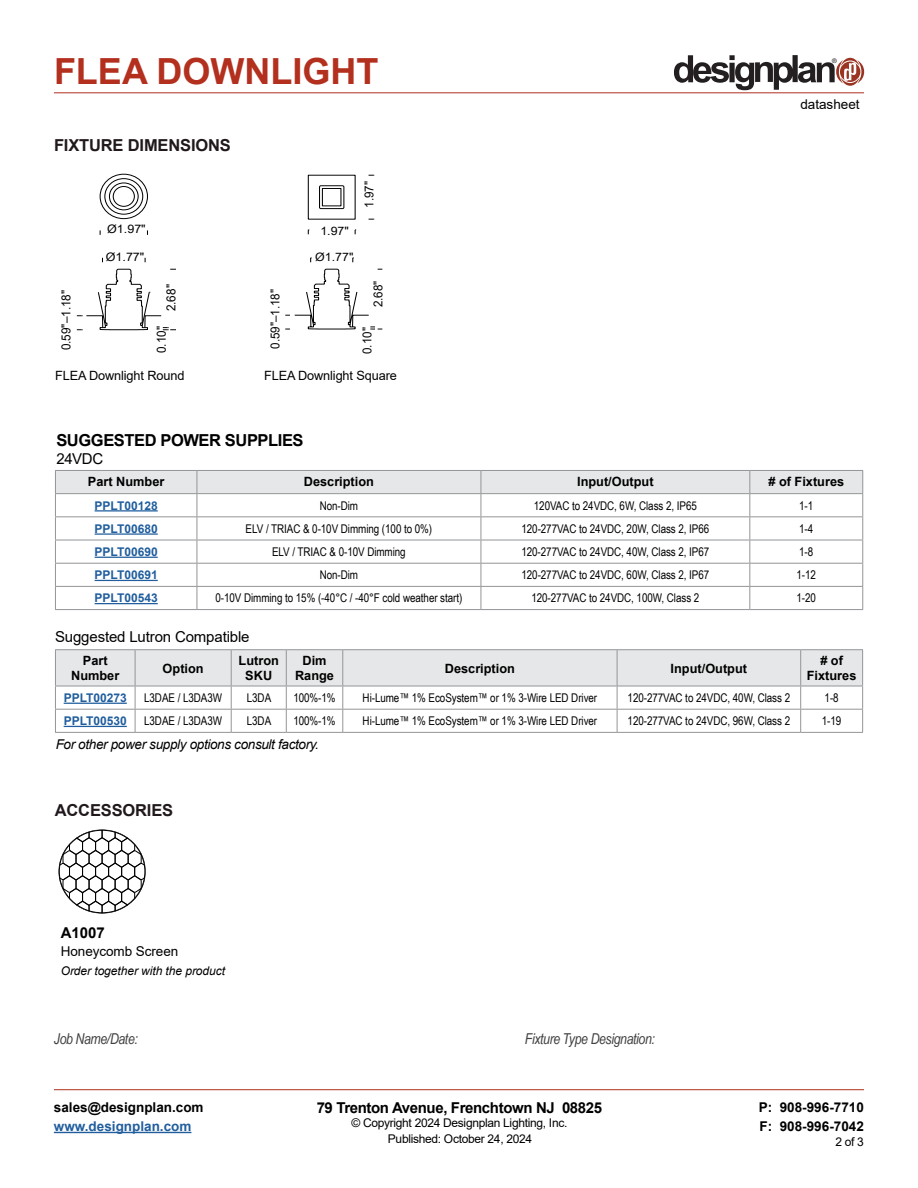
<style>
.page{position:relative;width:918px;height:1188px;background:#fff}
.page>*{position:absolute;margin:0;border:0;box-sizing:border-box;transform-origin:0 0}
.t1{font:700 36px "Arial";color:#b32f1e}
.t2{font:700 16.5px "Arial";letter-spacing:-.01em;color:#20181c}
.t3{font:700 16.5px "Arial";letter-spacing:-.025em;color:#000}
.t4{font:700 15px "Arial";letter-spacing:-.025em;color:#000}
.t5{font:italic 15px "Arial Narrow";letter-spacing:-.025em;color:#414042}
.t6{font:15px "Arial";letter-spacing:-.01em;color:#000}
.t7{font:700 13.5px/19.5px "Arial";color:#000}
.t8{font:italic 13.5px "Arial";letter-spacing:-.025em;color:#000}
.t9{font:13.5px "Arial";letter-spacing:-.005em;color:#000}
.t10{font:700 13.5px "Arial";color:#215e9e}
.t11{font:700 12.75px/15px "Arial";color:#000;text-align:center}
.t12{font:12.75px "Arial";letter-spacing:-.01em;color:#000}
.t13{font:12.45px "Arial";color:#000;scale:.94 1}
.t14{font:12px "Arial Narrow";letter-spacing:-.005em;color:#000}
.t15{font:12px "Arial";letter-spacing:-.025em;color:#000}
.t16{font:700 12px "Arial";color:#215e9e}
.t17{font:italic 12px "Arial";letter-spacing:-.005em;color:#000}
.t18{font:11.7px "Arial";color:#000;scale:1.07 1}
.t19{font:11.55px "Arial";color:#000;scale:1.07 1}
.t20{font:6.3px "Helvetica";color:#231f20}
</style>
<div class="page">
<hr style="left:54px;top:93px;width:810px;height:1px;background:#b32f1e">
<hr style="left:54px;top:1089px;width:810px;height:1px;background:#b32f1e">
<hr style="left:54px;top:1132px;width:137px;height:1px;background:#215e9e">
<svg style="left:674px;top:55px;width:190px;height:35px"></svg>
<svg style="left:77px;top:269px;width:99px;height:61px"></svg>
<svg style="left:100px;top:174px;width:48px;height:45px"></svg>
<svg style="left:319px;top:185px;width:25px;height:24px"></svg>
<div style="left:322px;top:188px;width:19px;height:18px;border:1px solid #000"></div>
<svg style="left:285px;top:269px;width:97px;height:61px"></svg>
<hr style="left:55px;top:732px;width:80px;height:1px;background:#939598">
<hr style="left:135px;top:732px;width:96px;height:1px;background:#939598">
<hr style="left:231px;top:732px;width:55px;height:1px;background:#939598">
<hr style="left:286px;top:732px;width:57px;height:1px;background:#939598">
<hr style="left:343px;top:732px;width:274px;height:1px;background:#939598">
<hr style="left:617px;top:732px;width:184px;height:1px;background:#939598">
<hr style="left:801px;top:732px;width:62px;height:1px;background:#939598">
<svg style="left:55px;top:650px;width:808px;height:82px"></svg>
<hr style="left:55px;top:649px;width:80px;height:1px;background:#939598">
<hr style="left:55px;top:650px;width:1px;height:36px;background:#939598">
<hr style="left:135px;top:649px;width:96px;height:1px;background:#939598">
<hr style="left:231px;top:649px;width:55px;height:1px;background:#939598">
<hr style="left:286px;top:649px;width:57px;height:1px;background:#939598">
<hr style="left:343px;top:649px;width:274px;height:1px;background:#939598">
<hr style="left:617px;top:649px;width:184px;height:1px;background:#939598">
<hr style="left:801px;top:649px;width:62px;height:1px;background:#939598">
<hr style="left:862px;top:650px;width:1px;height:36px;background:#939598">
<hr style="left:64px;top:703px;width:63px;height:1px;background:#215e9e">
<hr style="left:64px;top:726px;width:63px;height:1px;background:#215e9e">
<hr style="left:55px;top:609px;width:142px;height:1px;background:#939598">
<hr style="left:197px;top:609px;width:284px;height:1px;background:#939598">
<hr style="left:481px;top:609px;width:269px;height:1px;background:#939598">
<hr style="left:750px;top:609px;width:113px;height:1px;background:#939598">
<svg style="left:55px;top:470px;width:808px;height:139px"></svg>
<hr style="left:95px;top:510px;width:63px;height:2px;background:#215e9e">
<hr style="left:95px;top:533px;width:63px;height:2px;background:#215e9e">
<hr style="left:95px;top:557px;width:63px;height:1px;background:#215e9e">
<hr style="left:95px;top:580px;width:63px;height:1px;background:#215e9e">
<hr style="left:95px;top:603px;width:63px;height:1px;background:#215e9e">
<svg style="left:59px;top:830px;width:87px;height:84px"></svg>
<h1 class="t1" style="left:54px;top:46px;width:326px">FLEA DOWNLIGHT</h1>
<p class="t20" style="left:832px;top:57px;width:6px">®</p>
<h2 class="t2" style="left:54px;top:134px;width:178px">FIXTURE DIMENSIONS</h2>
<p class="t18" style="left:107px;top:221px;width:38px">Ø1.97"</p>
<p class="t18" style="left:106px;top:249px;width:38px">Ø1.77"</p>
<p class="t13" style="left:57px;top:350px;width:66px;rotate:-90deg">0.59"–1.18"</p>
<p class="t13" style="left:162px;top:311px;width:30px;rotate:-90deg">2.68"</p>
<p class="t13" style="left:153px;top:353px;width:30px;rotate:-90deg">0.10"</p>
<p class="t12" style="left:55px;top:367px;width:131px">FLEA Downlight Round</p>
<p class="t19" style="left:320px;top:223px;width:28px">1.97"</p>
<p class="t19" style="left:315px;top:249px;width:37px">Ø1.77"</p>
<p class="t13" style="left:361px;top:208px;width:30px;rotate:-90deg">1.97"</p>
<p class="t13" style="left:370px;top:307px;width:30px;rotate:-90deg">2.68"</p>
<p class="t13" style="left:267px;top:349px;width:65px;rotate:-90deg">0.59"–1.18"</p>
<p class="t12" style="left:264px;top:367px;width:134px">FLEA Downlight Square</p>
<p class="t13" style="left:358px;top:354px;width:30px;rotate:-90deg">0.10"</p>
<h2 class="t3" style="left:56px;top:429px;width:249px">SUGGESTED POWER SUPPLIES</h2>
<p class="t6" style="left:56px;top:449px;width:48px">24VDC</p>
<p class="t9" style="left:800px;top:95px;width:61px">datasheet</p>
<p class="t11" style="left:88px;top:474px;width:78px">Part Number</p>
<p class="t11" style="left:304px;top:474px;width:72px">Description</p>
<p class="t11" style="left:577px;top:474px;width:78px">Input/Output</p>
<p class="t11" style="left:768px;top:474px;width:77px"># of Fixtures</p>
<p class="t16" style="left:95px;top:497px;width:65px">PPLT00128</p>
<p class="t14" style="left:320px;top:497px;width:40px">Non-Dim</p>
<p class="t14" style="left:534px;top:497px;width:165px">120VAC to 24VDC, 6W, Class 2, IP65</p>
<p class="t14" style="left:799px;top:497px;width:16px">1-1</p>
<p class="t16" style="left:95px;top:520px;width:65px">PPLT00680</p>
<p class="t14" style="left:246px;top:520px;width:188px">ELV / TRIAC &amp; 0-10V Dimming (100 to 0%)</p>
<p class="t14" style="left:521px;top:520px;width:189px">120-277VAC to 24VDC, 20W, Class 2, IP66</p>
<p class="t14" style="left:799px;top:520px;width:16px">1-4</p>
<p class="t16" style="left:95px;top:543px;width:65px">PPLT00690</p>
<p class="t14" style="left:272px;top:543px;width:135px">ELV / TRIAC &amp; 0-10V Dimming</p>
<p class="t14" style="left:521px;top:543px;width:189px">120-277VAC to 24VDC, 40W, Class 2, IP67</p>
<p class="t14" style="left:799px;top:543px;width:16px">1-8</p>
<p class="t16" style="left:95px;top:566px;width:65px">PPLT00691</p>
<p class="t14" style="left:320px;top:566px;width:40px">Non-Dim</p>
<p class="t14" style="left:521px;top:566px;width:189px">120-277VAC to 24VDC, 60W, Class 2, IP67</p>
<p class="t14" style="left:797px;top:566px;width:21px">1-12</p>
<p class="t16" style="left:95px;top:590px;width:65px">PPLT00543</p>
<p class="t14" style="left:215px;top:589px;width:248px">0-10V Dimming to 15% (-40°C / -40°F cold weather start)</p>
<p class="t14" style="left:531px;top:589px;width:169px">120-277VAC to 24VDC, 100W, Class 2</p>
<p class="t14" style="left:797px;top:589px;width:21px">1-20</p>
<p class="t6" style="left:55px;top:626px;width:196px">Suggested Lutron Compatible</p>
<p class="t11" style="left:71px;top:653px;width:50px">Part<br>Number</p>
<p class="t11" style="left:163px;top:661px;width:43px">Option</p>
<p class="t11" style="left:239px;top:653px;width:42px">Lutron<br>SKU</p>
<p class="t11" style="left:295px;top:653px;width:40px">Dim<br>Range</p>
<p class="t11" style="left:445px;top:661px;width:72px">Description</p>
<p class="t11" style="left:671px;top:661px;width:78px">Input/Output</p>
<p class="t11" style="left:807px;top:653px;width:51px"># of<br>Fixtures</p>
<p class="t16" style="left:64px;top:689px;width:65px">PPLT00273</p>
<p class="t14" style="left:144px;top:689px;width:79px">L3DAE / L3DA3W</p>
<p class="t14" style="left:247px;top:689px;width:26px">L3DA</p>
<p class="t14" style="left:293px;top:689px;width:44px">100%-1%</p>
<p class="t14" style="left:363px;top:689px;width:236px">Hi-Lume™ 1% EcoSystem™ or 1% 3-Wire LED Driver</p>
<p class="t14" style="left:628px;top:689px;width:164px">120-277VAC to 24VDC, 40W, Class 2</p>
<p class="t14" style="left:825px;top:689px;width:16px">1-8</p>
<p class="t16" style="left:64px;top:712px;width:65px">PPLT00530</p>
<p class="t14" style="left:144px;top:712px;width:79px">L3DAE / L3DA3W</p>
<p class="t14" style="left:247px;top:712px;width:26px">L3DA</p>
<p class="t14" style="left:293px;top:712px;width:44px">100%-1%</p>
<p class="t14" style="left:363px;top:712px;width:236px">Hi-Lume™ 1% EcoSystem™ or 1% 3-Wire LED Driver</p>
<p class="t14" style="left:628px;top:712px;width:164px">120-277VAC to 24VDC, 96W, Class 2</p>
<p class="t14" style="left:822px;top:712px;width:21px">1-19</p>
<p class="t8" style="left:56px;top:736px;width:265px">For other power supply options consult factory.</p>
<h2 class="t2" style="left:55px;top:799px;width:120px">ACCESSORIES</h2>
<p class="t4" style="left:61px;top:922px;width:46px">A1007</p>
<p class="t9" style="left:61px;top:942px;width:119px">Honeycomb Screen</p>
<p class="t17" style="left:61px;top:963px;width:166px">Order together with the product</p>
<p class="t5" style="left:54px;top:1028px;width:85px">Job Name/Date:</p>
<p class="t5" style="left:525px;top:1029px;width:132px">Fixture Type Designation:</p>
<p class="t7" style="left:54px;top:1097px;width:151px">sales@designplan.com</p>
<p class="t10" style="left:54px;top:1117px;width:139px">www.designplan.com</p>
<p class="t4" style="left:317px;top:1097px;width:287px">79 Trenton Avenue, Frenchtown NJ 08825</p>
<p class="t15" style="left:351px;top:1115px;width:217px">© Copyright 2024 Designplan Lighting, Inc.</p>
<p class="t7" style="left:759px;top:1097px;width:107px">P: 908-996-7710<br>F: 908-996-7042</p>
<p class="t15" style="left:388px;top:1130px;width:146px">Published: October 24, 2024</p>
<p class="t15" style="left:835px;top:1133px;width:30px">2 of 3</p>
</div>
